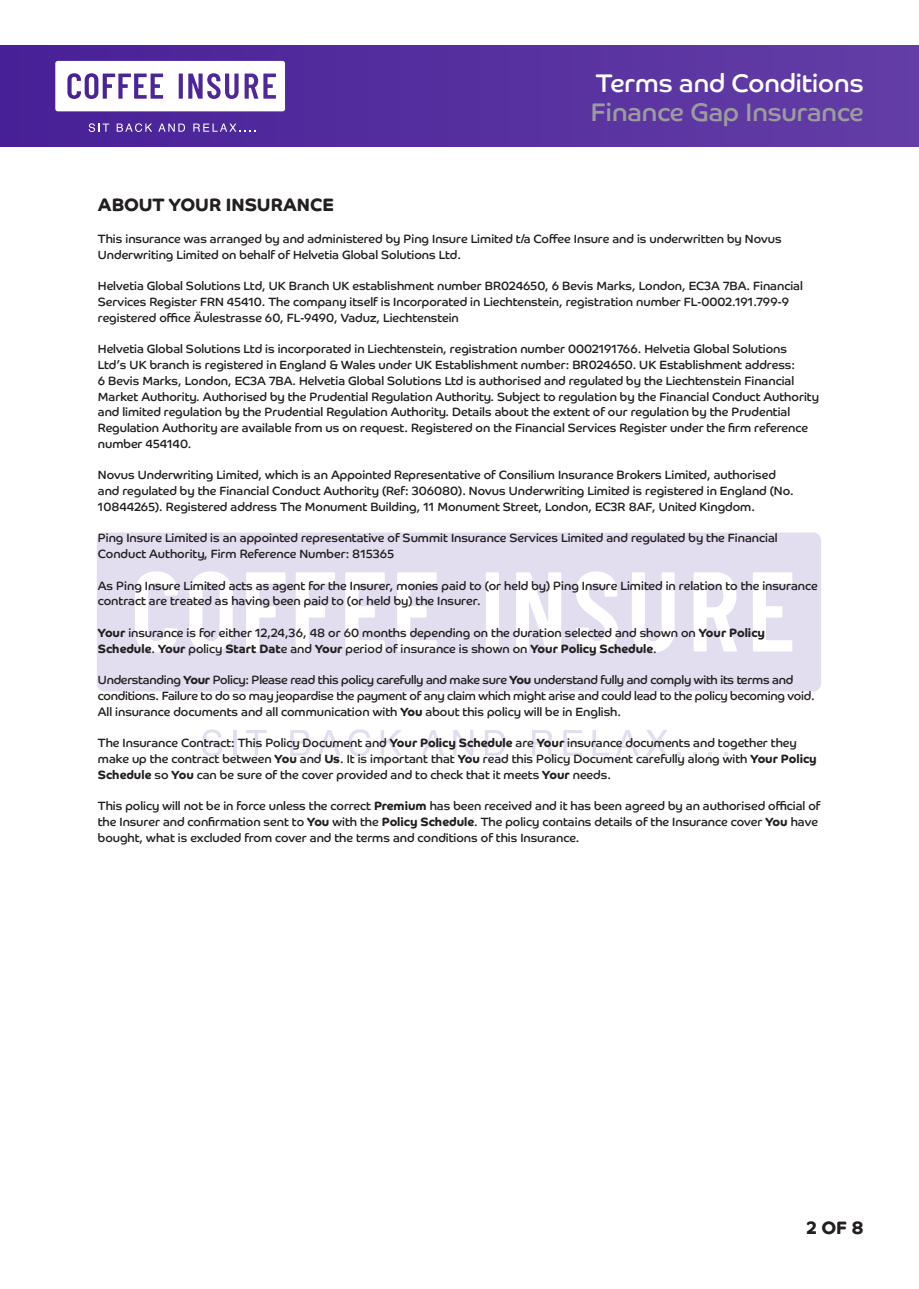
<style>
.page{position:relative;width:919px;height:1289px;background:#fff}
.page>*{position:absolute;margin:0;border:0;box-sizing:border-box;transform-origin:0 0}
.t1{font:25.5px "Co Headline";color:#9c9c9c}
.t2{font:25.5px "Co Headline";color:#fff}
.t3{font:700 18px "Co Headline";color:#231f20}
.t4{font:12px/15.8px "Co Headline";color:#231f20}
.t5{font:12px/15.8px "Co Headline";letter-spacing:-.02em;color:#231f20}
.s1{font-weight:700}
</style>
<div class="page">
<svg style="left:97px;top:532px;width:724px;height:159px;fill:#e3deef"></svg>
<svg style="left:202px;top:729px;width:20px;height:27px"></svg>
<hr style="left:233px;top:730px;width:4px;height:25px;background:#e3deef">
<svg style="left:246px;top:730px;width:21px;height:25px"></svg>
<svg style="left:290px;top:730px;width:20px;height:25px"></svg>
<svg style="left:318px;top:730px;width:22px;height:25px"></svg>
<svg style="left:348px;top:729px;width:22px;height:27px"></svg>
<svg style="left:381px;top:730px;width:21px;height:25px"></svg>
<svg style="left:422px;top:730px;width:22px;height:25px"></svg>
<svg style="left:453px;top:730px;width:20px;height:25px"></svg>
<svg style="left:485px;top:730px;width:20px;height:25px"></svg>
<svg style="left:532px;top:730px;width:21px;height:25px"></svg>
<svg style="left:563px;top:730px;width:19px;height:25px"></svg>
<svg style="left:592px;top:730px;width:17px;height:25px"></svg>
<svg style="left:616px;top:730px;width:22px;height:25px"></svg>
<svg style="left:646px;top:730px;width:21px;height:25px"></svg>
<div style="left:0;top:46px;width:918px;height:101px;background:linear-gradient(to right,#472197,#643ea6)"></div>
<svg style="left:55px;top:61px;width:230px;height:50px"></svg>
<svg style="left:89px;top:123px;width:20px;height:9px"></svg>
<svg style="left:117px;top:123px;width:35px;height:9px"></svg>
<svg style="left:158px;top:124px;width:27px;height:8px"></svg>
<svg style="left:193px;top:124px;width:62px;height:8px"></svg>
<p class="t2" style="left:595px;top:69px;width:269px">Terms and Conditions</p>
<p class="t1" style="left:591px;top:97px;width:274px">Finance Gap Insurance</p>
<p class="t3" style="left:98px;top:194px;width:237px">ABOUT YOUR INSURANCE</p>
<p class="t4" style="left:98px;top:231px;width:685px">This insurance was arranged by and administered by Ping Insure Limited t/a Coffee Insure and is underwritten by Novus<br>Underwriting Limited on behalf of Helvetia Global Solutions Ltd.</p>
<p class="t4" style="left:98px;top:278px;width:706px">Helvetia Global Solutions Ltd, UK Branch UK establishment number BR024650, 6 Bevis Marks, London, EC3A 7BA. Financial<br>Services Register FRN 45410. The company itself is Incorporated in Liechtenstein, registration number FL-0002.191.799-9 registered office Äulestrasse 60, FL-9490, Vaduz, Liechtenstein</p>
<p class="t4" style="left:98px;top:341px;width:722px">Helvetia Global Solutions Ltd is incorporated in Liechtenstein, registration number 0002191766. Helvetia Global Solutions<br>Ltd’s UK branch is registered in England &amp; Wales under UK Establishment number: BR024650. UK Establishment address:<br>6 Bevis Marks, London, EC3A 7BA. Helvetia Global Solutions Ltd is authorised and regulated by the Liechtenstein Financial Market Authority. Authorised by the Prudential Regulation Authority. Subject to regulation by the Financial Conduct Authority and limited regulation by the Prudential Regulation Authority. Details about the extent of our regulation by the Prudential Regulation Authority are available from us on request. Registered on the Financial Services Register under the firm reference number 454140.</p>
<p class="t4" style="left:98px;top:467px;width:697px">Novus Underwriting Limited, which is an Appointed Representative of Consilium Insurance Brokers Limited, authorised and regulated by the Financial Conduct Authority (Ref: 306080). Novus Underwriting Limited is registered in England (No.<br>10844265). Registered address The Monument Building, 11 Monument Street, London, EC3R 8AF, United Kingdom.</p>
<p class="t4" style="left:98px;top:530px;width:681px">Ping Insure Limited is an appointed representative of Summit Insurance Services Limited and regulated by the Financial<br>Conduct Authority, Firm Reference Number: 815365</p>
<p class="t4" style="left:98px;top:577px;width:721px">As Ping Insure Limited acts as agent for the Insurer, monies paid to (or held by) Ping Insure Limited in relation to the insurance contract are treated as having been paid to (or held by) the Insurer.</p>
<p class="t4" style="left:98px;top:625px;width:668px"><span class="s1">Your</span> insurance is for either 12,24,36, 48 or 60 months depending on the duration selected and shown on <span class="s1">Your Policy<br>Schedule</span>. <span class="s1">Your</span> policy <span class="s1">Start Dat</span>e and <span class="s1">Your</span> period of insurance is shown on <span class="s1">Your Policy Schedule</span>.</p>
<p class="t5" style="left:98px;top:672px;width:718px">Understanding <span class="s1">Your</span> Policy: Please read this policy carefully and make sure <span class="s1">You</span> understand fully and comply with its terms and conditions. Failure to do so may jeopardise the payment of any claim which might arise and could lead to the policy becoming void.</p>
<p class="t4" style="left:98px;top:703px;width:524px">All insurance documents and all communication with <span class="s1">You</span> about this policy will be in English.</p>
<p class="t4" style="left:98px;top:735px;width:720px">The Insurance Contract: This Policy Document and <span class="s1">Your Policy Schedule</span> are <span class="s1">Your</span> insurance documents and together they make up the contract between <span class="s1">You</span> and <span class="s1">Us</span>. It is important that <span class="s1">You</span> read this Policy Document carefully along with <span class="s1">Your Policy<br>Schedule</span> so <span class="s1">You</span> can be sure of the cover provided and to check that it meets <span class="s1">Your</span> needs.</p>
<p class="t4" style="left:98px;top:798px;width:724px">This policy will not be in force unless the correct <span class="s1">Premium</span> has been received and it has been agreed by an authorised official of the Insurer and confirmation sent to <span class="s1">You</span> with the <span class="s1">Policy Schedule</span>. The policy contains details of the Insurance cover <span class="s1">You</span> have bought, what is excluded from cover and the terms and conditions of this Insurance.</p>
<p class="t3" style="left:806px;top:1216px;width:58px">2 OF 8</p>
</div>
